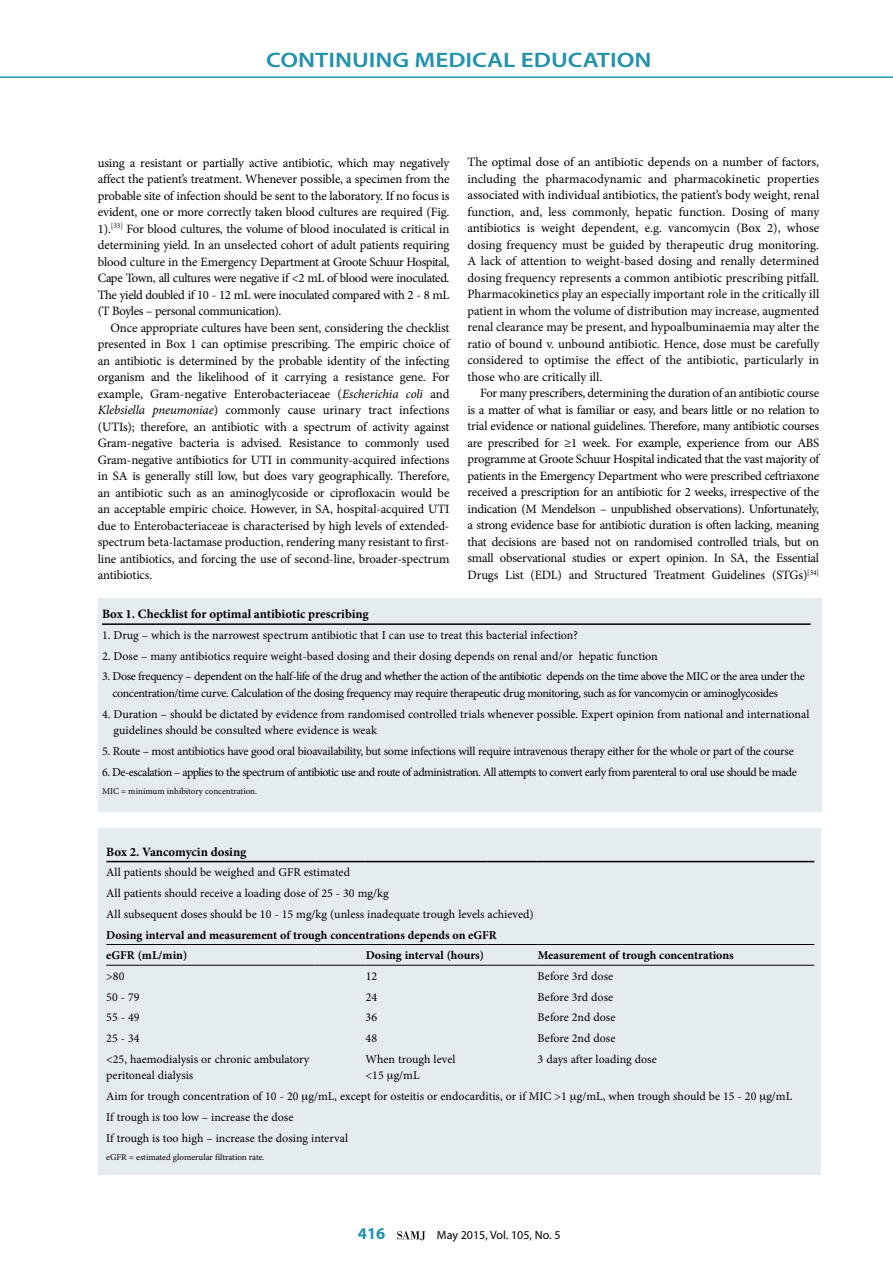
<style>
.page{position:relative;width:893px;height:1263px;background:#fff}
.page>*{position:absolute;margin:0;border:0;box-sizing:border-box;transform-origin:0 0}
.t1{font:600 21px "Myriad Pro";color:#2292ae;scale:1.2 1}
.t2{font:700 16.5px "Myriad Pro";color:#2292ae}
.t3{font:12.75px/16.5px "Minion Pro";letter-spacing:-.015em;color:#000;text-align:justify}
.t4{font:700 12.75px "Minion Pro";letter-spacing:-.005em;color:#000}
.t5{font:12px/20.7px "Minion Pro";letter-spacing:-.01em;color:#000}
.t6{font:12px/16.5px "Minion Pro";letter-spacing:-.03em;color:#000}
.t7{font:12px "Minion Pro";letter-spacing:-.04em;color:#000}
.t8{font:700 12px/20.7px "Minion Pro";color:#000}
.t9{font:12px "Myriad Pro";color:#000}
.t10{font:9px "Minion Pro";color:#000}
.s1{font-style:italic}
</style>
<div class="page">
<hr style="left:0;top:76px;width:893px;height:2px;background:#2292ae">
<svg style="left:397px;top:1231px;width:28px;height:9px"></svg>
<div style="left:98px;top:599px;width:723px;height:213px;background:#e5ecf0"></div>
<hr style="left:102px;top:623px;width:709px;height:2px;background:#000">
<div style="left:98px;top:828px;width:723px;height:347px;background:#e5ecf0"></div>
<hr style="left:106px;top:861px;width:209px;height:1px;background:#000">
<hr style="left:315px;top:861px;width:51px;height:1px;background:#000">
<hr style="left:366px;top:861px;width:121px;height:1px;background:#000">
<hr style="left:487px;top:861px;width:51px;height:1px;background:#000">
<hr style="left:538px;top:861px;width:276px;height:1px;background:#000">
<hr style="left:106px;top:944px;width:209px;height:1px;background:#000">
<hr style="left:315px;top:944px;width:51px;height:1px;background:#000">
<hr style="left:366px;top:944px;width:121px;height:1px;background:#000">
<hr style="left:487px;top:944px;width:51px;height:1px;background:#000">
<hr style="left:538px;top:944px;width:276px;height:1px;background:#000">
<hr style="left:106px;top:965px;width:209px;height:1px;background:#000">
<hr style="left:315px;top:965px;width:51px;height:1px;background:#000">
<hr style="left:366px;top:965px;width:121px;height:1px;background:#000">
<hr style="left:487px;top:965px;width:51px;height:1px;background:#000">
<hr style="left:538px;top:965px;width:276px;height:1px;background:#000">
<h1 class="t1" style="left:266px;top:47px;width:323px">CONTINUING MEDICAL EDUCATION</h1>
<p class="t3" style="left:98px;top:154px;width:353px">using a resistant or partially active antibiotic, which may negatively affect the patient’s treatment. Whenever possible, a specimen from the probable site of infection should be sent to the laboratory. If no focus is evident, one or more correctly taken blood cultures are required (Fig.<br>1).<sup>[33]</sup> For blood cultures, the volume of blood inoculated is critical in determining yield. In an unselected cohort of adult patients requiring blood culture in the Emergency Department at Groote Schuur Hospital, Cape Town, all cultures were negative if &lt;2 mL of blood were inoculated.<br>The yield doubled if 10 - 12 mL were inoculated compared with 2 - 8 mL (T Boyles – personal communication).</p>
<p class="t3" style="left:98px;top:319px;width:353px;text-indent:13px">Once appropriate cultures have been sent, considering the checklist presented in Box 1 can optimise prescribing. The empiric choice of an antibiotic is determined by the probable identity of the infecting organism and the likelihood of it carrying a resistance gene. For example, Gram-negative Enterobacteriaceae (<span class="s1">Escherichia coli</span> and <span class="s1">Klebsiella pneumoniae</span>) commonly cause urinary tract infections (UTIs); therefore, an antibiotic with a spectrum of activity against Gram-negative bacteria is advised. Resistance to commonly used Gram-negative antibiotics for UTI in community-acquired infections in SA is generally still low, but does vary geographically. Therefore, an antibiotic such as an aminoglycoside or ciprofloxacin would be an acceptable empiric choice. However, in SA, hospital-acquired UTI due to Enterobacteriaceae is characterised by high levels of extended&shy;spectrum beta-lactamase production, rendering many resistant to first&shy;line antibiotics, and forcing the use of second-line, broader-spectrum antibiotics.</p>
<p class="t3" style="left:467px;top:154px;width:353px">The optimal dose of an antibiotic depends on a number of factors, including the pharmacodynamic and pharmacokinetic properties associated with individual antibiotics, the patient’s body weight, renal function, and, less commonly, hepatic function. Dosing of many antibiotics is weight dependent, e.g. vancomycin (Box 2), whose dosing frequency must be guided by therapeutic drug monitoring.<br>A lack of attention to weight-based dosing and renally determined dosing frequency represents a common antibiotic prescribing pitfall.<br>Pharmacokinetics play an especially important role in the critically ill patient in whom the volume of distribution may increase, augmented renal clearance may be present, and hypoalbuminaemia may alter the ratio of bound v. unbound antibiotic. Hence, dose must be carefully considered to optimise the effect of the antibiotic, particularly in those who are critically ill.</p>
<p class="t3" style="left:467px;top:385px;width:353px;text-indent:13px">For many prescribers, determining the duration of an antibiotic course is a matter of what is familiar or easy, and bears little or no relation to trial evidence or national guidelines. Therefore, many antibiotic courses are prescribed for ≥1 week. For example, experience from our ABS programme at Groote Schuur Hospital indicated that the vast majority of patients in the Emergency Department who were prescribed ceftriaxone received a prescription for an antibiotic for 2 weeks, irrespective of the indication (M Mendelson – unpublished observations). Unfortunately, a strong evidence base for antibiotic duration is often lacking, meaning that decisions are based not on randomised controlled trials, but on small observational studies or expert opinion. In SA, the Essential Drugs List (EDL) and Structured Treatment Guidelines (STGs)<sup>[34]</sup></p>
<p class="t4" style="left:102px;top:605px;width:268px">Box 1. Checklist for optimal antibiotic prescribing</p>
<p class="t5" style="left:102px;top:625px;width:477px">1. Drug – which is the narrowest spectrum antibiotic that I can use to treat this bacterial infection?</p>
<p class="t5" style="left:102px;top:645px;width:557px">2. Dose – many antibiotics require weight-based dosing and their dosing depends on renal and/or hepatic function</p>
<p class="t6" style="left:112px;top:668px;width:694px;text-indent:-10px">3. Dose frequency – dependent on the half-life of the drug and whether the action of the antibiotic depends on the time above the MIC or the area under the concentration/time curve. Calculation of the dosing frequency may require therapeutic drug monitoring, such as for vancomycin or aminoglycosides</p>
<p class="t5" style="left:114px;top:705px;width:697px;line-height:16.5px;text-indent:-11px">4. Duration – should be dictated by evidence from randomised controlled trials whenever possible. Expert opinion from national and international guidelines should be consulted where evidence is weak</p>
<p class="t5" style="left:102px;top:741px;width:693px">5. Route – most antibiotics have good oral bioavailability, but some infections will require intravenous therapy either for the whole or part of the course</p>
<p class="t7" style="left:102px;top:764px;width:696px">6. De-escalation – applies to the spectrum of antibiotic use and route of administration. All attempts to convert early from parenteral to oral use should be made</p>
<p class="t10" style="left:102px;top:785px;width:157px">MIC = minimum inhibitory concentration.</p>
<p class="t4" style="left:106px;top:842px;width:142px">Box 2. Vancomycin dosing</p>
<p class="t5" style="left:106px;top:862px;width:429px">All patients should be weighed and GFR estimated<br>All patients should receive a loading dose of 25 - 30 mg/kg<br>All subsequent doses should be 10 - 15 mg/kg (unless inadequate trough levels achieved)</p>
<p class="t8" style="left:106px;top:924px;width:392px">Dosing interval and measurement of trough concentrations depends on eGFR eGFR (mL/min)</p>
<p class="t8" style="left:366px;top:945px;width:120px">Dosing interval (hours)</p>
<p class="t8" style="left:538px;top:945px;width:198px">Measurement of trough concentrations</p>
<p class="t5" style="left:106px;top:966px;width:20px">&gt;80</p>
<p class="t5" style="left:366px;top:966px;width:13px">12</p>
<p class="t5" style="left:538px;top:966px;width:77px">Before 3rd dose</p>
<p class="t5" style="left:106px;top:986px;width:35px">50 - 79</p>
<p class="t5" style="left:366px;top:986px;width:13px">24</p>
<p class="t5" style="left:538px;top:986px;width:77px">Before 3rd dose</p>
<p class="t5" style="left:106px;top:1007px;width:35px">55 - 49</p>
<p class="t5" style="left:366px;top:1007px;width:13px">36</p>
<p class="t5" style="left:538px;top:1007px;width:79px">Before 2nd dose</p>
<p class="t5" style="left:106px;top:1028px;width:35px">25 - 34</p>
<p class="t5" style="left:366px;top:1028px;width:13px">48</p>
<p class="t5" style="left:538px;top:1028px;width:79px">Before 2nd dose</p>
<p class="t5" style="left:106px;top:1051px;width:205px;line-height:16.5px">&lt;25, haemodialysis or chronic ambulatory peritoneal dialysis</p>
<p class="t5" style="left:366px;top:1051px;width:91px;line-height:16.5px">When trough level &lt;15 g/mL</p>
<p class="t5" style="left:538px;top:1049px;width:121px">3 days after loading dose</p>
<p class="t5" style="left:106px;top:1086px;width:687px">Aim for trough concentration of 10 - 20 g/mL, except for osteitis or endocarditis, or if MIC &gt;1 g/mL, when trough should be 15 - 20 g/mL<br>If trough is too low – increase the dose<br>If trough is too high – increase the dosing interval</p>
<p class="t10" style="left:106px;top:1151px;width:160px">eGFR = estimated glomerular filtration rate.</p>
<p class="t2" style="left:358px;top:1223px;width:29px">416</p>
<p class="t9" style="left:437px;top:1228px;width:125px">May 2015, Vol. 105, No. 5</p>
</div>
